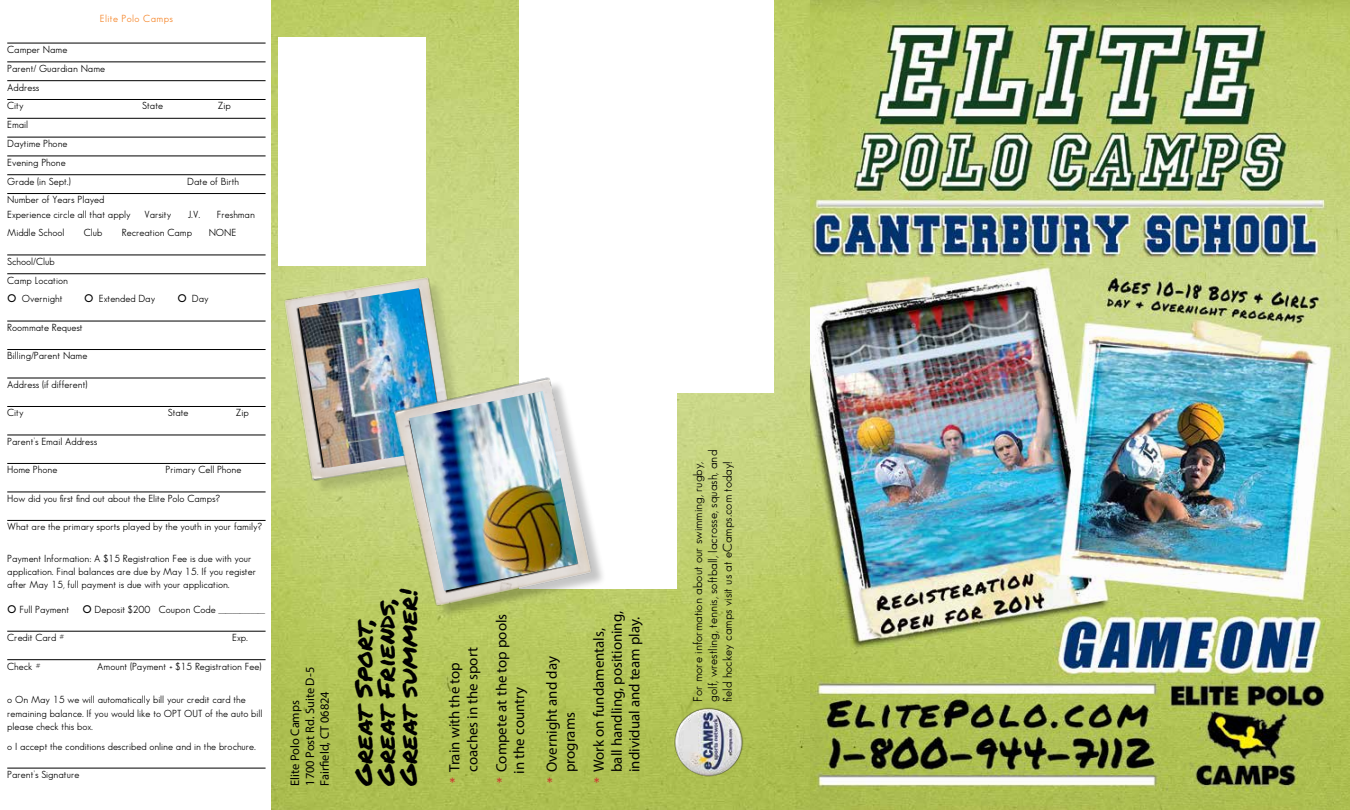
<style>
.page{position:relative;width:1350px;height:810px;background:#fff}
.page>*{position:absolute;margin:0;border:0;box-sizing:border-box;transform-origin:0 0}
.t1{font:23.88px/22.4px "Permanent Marker";letter-spacing:-.005em;color:#000;scale:1.14 1}
.t2{font:14.88px/17.9px "Myriad Pro";color:#000}
.t3{font:12.38px/14.9px "Sans Serif Book FLF";color:#000}
.t4{font:12.38px/14.9px "Myriad Pro";color:#000}
.t5{font:10px/18.8px "Sans Serif Book FLF";color:#000}
.t6{font:10px "Sans Serif Book FLF";letter-spacing:.04em;color:#f58427}
.s1{font-size:18.75px}
.s2{font-size:13.75px;color:#d2232a}
</style>
<div class="page">
<img style="left:271px;top:0;width:1079px;height:810px">
<hr style="left:7px;top:43px;width:259px;height:1px;background:#000">
<hr style="left:7px;top:62px;width:259px;height:1px;background:#000">
<hr style="left:7px;top:80px;width:259px;height:1px;background:#000">
<hr style="left:7px;top:99px;width:259px;height:1px;background:#000">
<hr style="left:7px;top:118px;width:259px;height:1px;background:#000">
<hr style="left:7px;top:137px;width:259px;height:1px;background:#000">
<hr style="left:7px;top:156px;width:259px;height:1px;background:#000">
<hr style="left:7px;top:174px;width:259px;height:1px;background:#000">
<hr style="left:7px;top:193px;width:259px;height:1px;background:#000">
<hr style="left:7px;top:255px;width:259px;height:1px;background:#000">
<hr style="left:7px;top:273px;width:259px;height:1px;background:#000">
<hr style="left:7px;top:321px;width:259px;height:1px;background:#000">
<hr style="left:7px;top:349px;width:259px;height:1px;background:#000">
<hr style="left:7px;top:378px;width:259px;height:1px;background:#000">
<hr style="left:7px;top:406px;width:259px;height:1px;background:#000">
<hr style="left:7px;top:435px;width:259px;height:1px;background:#000">
<hr style="left:7px;top:463px;width:259px;height:1px;background:#000">
<hr style="left:7px;top:492px;width:259px;height:1px;background:#000">
<hr style="left:7px;top:520px;width:259px;height:1px;background:#000">
<hr style="left:7px;top:631px;width:259px;height:1px;background:#000">
<hr style="left:7px;top:659px;width:259px;height:1px;background:#000">
<hr style="left:7px;top:768px;width:259px;height:1px;background:#000">
<div style="left:519px;top:0;width:255px;height:392px;background:#fff"></div>
<div style="left:519px;top:196px;width:158px;height:392px;background:#fff"></div>
<img style="left:670px;top:702px;width:79px;height:79px">
<div style="left:278px;top:38px;width:148px;height:228px;background:#fff"></div>
<img style="left:271px;top:266px;width:200px;height:224px">
<img style="left:299px;top:288px;width:145px;height:180px">
<div style="left:397px;top:379px;width:210px;height:240px;background:#000;opacity:.23"></div>
<img style="left:381px;top:371px;width:224px;height:239px">
<img style="left:409px;top:391px;width:169px;height:200px">
<p class="t6" style="left:100px;top:13px;width:75px">Elite Polo Camps</p>
<p class="t5" style="left:7px;top:40px;width:99px">Camper Name<br>Parent/ Guardian Name<br>Address<br>City</p>
<p class="t5" style="left:142px;top:96px;width:22px">State</p>
<p class="t5" style="left:218px;top:96px;width:14px">Zip</p>
<p class="t5" style="left:7px;top:115px;width:65px">Email<br>Daytime Phone<br>Evening Phone<br>Grade (in Sept.)</p>
<p class="t5" style="left:7px;top:193px;width:125px;line-height:14.1px">Number of Years Played<br>Experience circle all that apply</p>
<p class="t5" style="left:187px;top:172px;width:53px">Date of Birth</p>
<p class="t5" style="left:144px;top:205px;width:28px">Varsity</p>
<p class="t5" style="left:188px;top:205px;width:14px">J.V.</p>
<p class="t5" style="left:217px;top:205px;width:40px">Freshman</p>
<p class="t5" style="left:7px;top:223px;width:59px">Middle School</p>
<p class="t5" style="left:84px;top:223px;width:20px">Club</p>
<p class="t5" style="left:122px;top:223px;width:72px">Recreation Camp</p>
<p class="t5" style="left:209px;top:223px;width:29px">NONE</p>
<p class="t5" style="left:7px;top:252px;width:203px">School/Club<br>Camp Location<br><span class="s1">o</span> Overnight <span class="s1">o</span> Extended Day <span class="s1">o</span> Day</p>
<p class="t5" style="left:7px;top:318px;width:77px">Roommate Request</p>
<p class="t5" style="left:7px;top:346px;width:82px">Billing/Parent Name</p>
<p class="t5" style="left:7px;top:375px;width:82px">Address (if different)</p>
<p class="t5" style="left:7px;top:403px;width:18px">City</p>
<p class="t5" style="left:168px;top:403px;width:22px">State</p>
<p class="t5" style="left:236px;top:403px;width:14px">Zip</p>
<p class="t5" style="left:7px;top:432px;width:91px">Parent’s Email Address</p>
<p class="t5" style="left:7px;top:460px;width:52px">Home Phone</p>
<p class="t5" style="left:166px;top:460px;width:77px">Primary Cell Phone</p>
<p class="t5" style="left:7px;top:489px;width:214px">How did you first find out about the Elite Polo Camps?</p>
<p class="t5" style="left:7px;top:517px;width:256px">What are the primary sports played by the youth in your family?</p>
<p class="t5" style="left:7px;top:552px;width:250px;line-height:12.9px">Payment Information: A $15 Registration Fee is due with your application. Final balances are due by May 15. If you register after May 15, full payment is due with your application.</p>
<p class="t5" style="left:7px;top:600px;width:259px"><span class="s1">o</span> Full Payment <span class="s1">o</span> Deposit $200 Coupon Code _____________</p>
<p class="t5" style="left:7px;top:628px;width:59px">Credit Card #</p>
<p class="t5" style="left:232px;top:628px;width:17px">Exp.</p>
<p class="t5" style="left:7px;top:657px;width:35px">Check #</p>
<p class="t5" style="left:97px;top:657px;width:166px">Amount (Payment + $15 Registration Fee)</p>
<p class="t5" style="left:7px;top:692px;width:257px;line-height:14.1px">o On May 15 we will automatically bill your credit card the remaining balance. If you would like to OPT OUT of the auto bill</p>
<p class="t5" style="left:7px;top:716px;width:250px;line-height:20px">please check this box.<br>o I accept the conditions described online and in the brochure.</p>
<p class="t5" style="left:7px;top:765px;width:74px">Parent’s Signature</p>
<p class="t4" style="left:287px;top:786px;width:120px;rotate:-90deg">Elite Polo Camps<br>1700 Post Rd. Suite D-5<br>Fairfield, CT 06824</p>
<h1 class="t1" style="left:352px;top:786px;width:175px;rotate:-90deg">Great Sport,<br>Great Friends,<br>Great summer!</h1>
<h2 class="t2" style="left:445px;top:772px;width:126px;text-indent:-11px;rotate:-90deg"><span class="s2">*</span> Train with the top coaches in the sport</h2>
<h2 class="t2" style="left:492px;top:774px;width:161px;text-indent:-9px;rotate:-90deg"><span class="s2">*</span> Compete at the top pools in the country</h2>
<h2 class="t2" style="left:543px;top:772px;width:117px;text-indent:-11px;rotate:-90deg"><span class="s2">*</span> Overnight and day programs</h2>
<h2 class="t2" style="left:590px;top:772px;width:162px;text-indent:-11px;rotate:-90deg"><span class="s2">*</span> Work on fundamentals, ball handling, positioning, individual and team play.</h2>
<p class="t3" style="left:690px;top:702px;width:253px;rotate:-90deg">For more information about our swimming, rugby, golf, wrestling, tennis, softball, lacrosse, squash, and field hockey camps visit us at eCamps.com today!</p>
</div>
